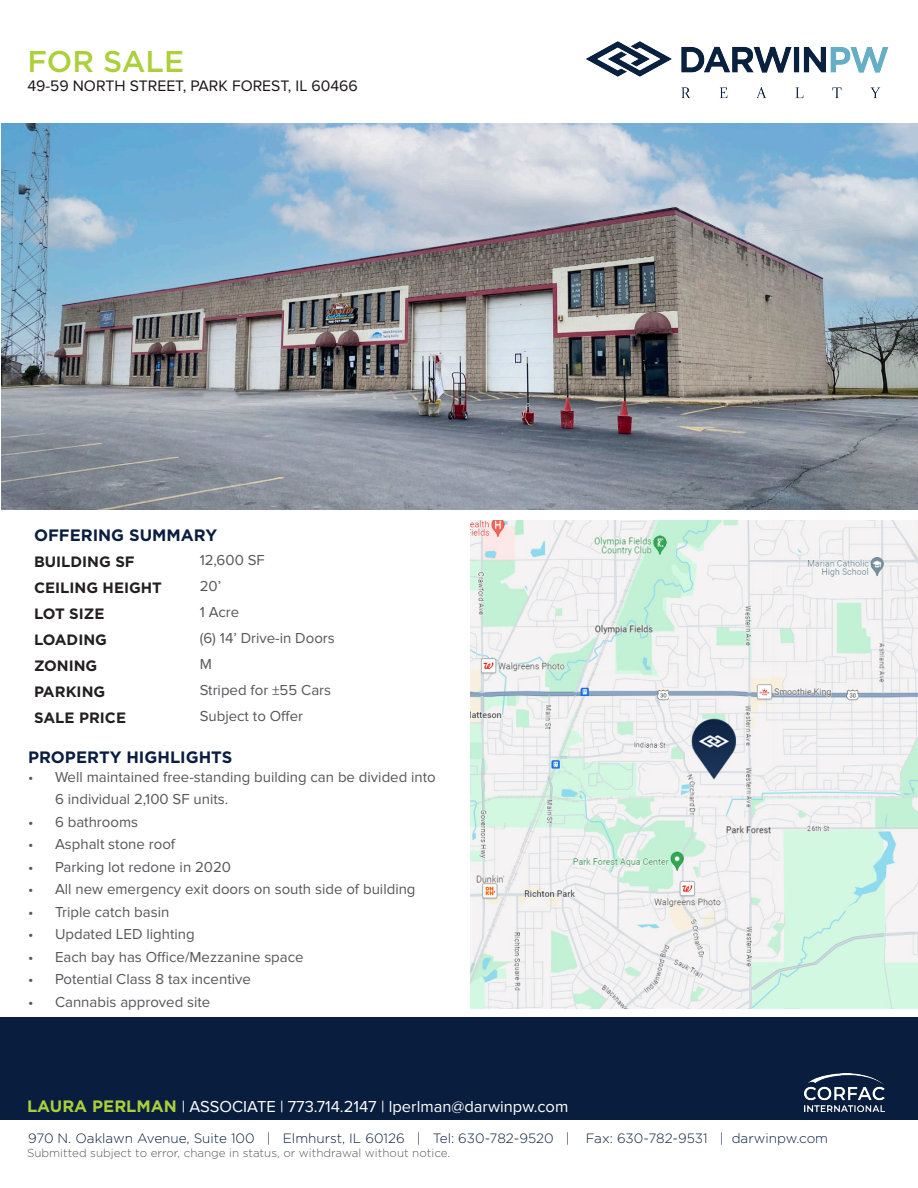
<style>
.page{position:relative;width:918px;height:1188px;background:#fff}
.page>*{position:absolute;margin:0;border:0;box-sizing:border-box;transform-origin:0 0}
.t1{font:500 30px "Gotham";color:#abd03a}
.t2{font:16.5px "Proxima Nova";color:#fff}
.t3{font:700 16.5px "Gotham";color:#091e40}
.t4{font:15.75px "Proxima Nova";color:#1a1415}
.t5{font:15px/22.5px "Proxima Nova";color:#575659}
.t6{font:700 15px "Gotham";color:#231f20}
.t7{font:300 13.5px "Gotham";color:#091e3e}
.t8{font:300 11.7px "Gotham";color:#57565a}
.s1{font-family:"Gotham";font-weight:700;color:#abcf3b}
</style>
<div class="page">
<img style="left:586px;top:41px;width:303px;height:58px">
<img style="left:2px;top:123px;width:916px;height:387px">
<div style="left:0;top:1018px;width:918px;height:102px;background:#091e3e"></div>
<img style="left:805px;top:1073px;width:80px;height:38px">
<img style="left:471px;top:520px;width:447px;height:489px">
<p class="t1" style="left:27px;top:42px;width:158px">FOR SALE</p>
<p class="t4" style="left:27px;top:77px;width:332px">49-59 NORTH STREET, PARK FOREST, IL 60466</p>
<p class="t3" style="left:34px;top:526px;width:185px">OFFERING SUMMARY</p>
<p class="t6" style="left:34px;top:553px;width:102px">BUILDING SF</p>
<p class="t5" style="left:200px;top:549px;width:67px">12,600 SF</p>
<p class="t6" style="left:34px;top:579px;width:129px">CEILING HEIGHT</p>
<p class="t5" style="left:200px;top:575px;width:23px">20’</p>
<p class="t6" style="left:34px;top:605px;width:72px">LOT SIZE</p>
<p class="t5" style="left:200px;top:601px;width:41px">1 Acre</p>
<p class="t6" style="left:34px;top:631px;width:74px">LOADING</p>
<p class="t5" style="left:200px;top:627px;width:137px">(6) 14’ Drive-in Doors</p>
<p class="t6" style="left:34px;top:657px;width:65px">ZONING</p>
<p class="t5" style="left:200px;top:653px;width:14px">M</p>
<p class="t6" style="left:34px;top:683px;width:73px">PARKING</p>
<p class="t5" style="left:200px;top:679px;width:133px">Striped for ±55 Cars</p>
<p class="t6" style="left:34px;top:709px;width:94px">SALE PRICE</p>
<p class="t5" style="left:200px;top:705px;width:105px">Subject to Offer</p>
<p class="t3" style="left:28px;top:748px;width:206px">PROPERTY HIGHLIGHTS</p>
<p class="t5" style="left:55px;top:766px;width:382px;text-indent:-27px">• Well maintained free-standing building can be divided into<br>6 individual 2,100 SF units.</p>
<p class="t5" style="left:28px;top:811px;width:112px">• 6 bathrooms</p>
<p class="t5" style="left:28px;top:833px;width:149px">• Asphalt stone roof</p>
<p class="t5" style="left:28px;top:856px;width:205px">• Parking lot redone in 2020</p>
<p class="t5" style="left:28px;top:878px;width:389px">• All new emergency exit doors on south side of building</p>
<p class="t5" style="left:28px;top:901px;width:143px">• Triple catch basin</p>
<p class="t5" style="left:28px;top:923px;width:168px">• Updated LED lighting</p>
<p class="t5" style="left:28px;top:946px;width:277px">• Each bay has Office/Mezzanine space</p>
<p class="t5" style="left:28px;top:968px;width:224px">• Potential Class 8 tax incentive</p>
<p class="t5" style="left:28px;top:991px;width:184px">• Cannabis approved site</p>
<p class="t2" style="left:27px;top:1097px;width:543px"><span class="s1">LAURA PERLMAN</span> | ASSOCIATE | 773.714.2147 | lperlman@darwinpw.com</p>
<p class="t7" style="left:28px;top:1131px;width:802px">970 N. Oaklawn Avenue, Suite 100 | Elmhurst, IL 60126 | Tel: 630-782-9520 | Fax: 630-782-9531 | darwinpw.com</p>
<p class="t8" style="left:27px;top:1147px;width:425px">Submitted subject to error, change in status, or withdrawal without notice.</p>
</div>
